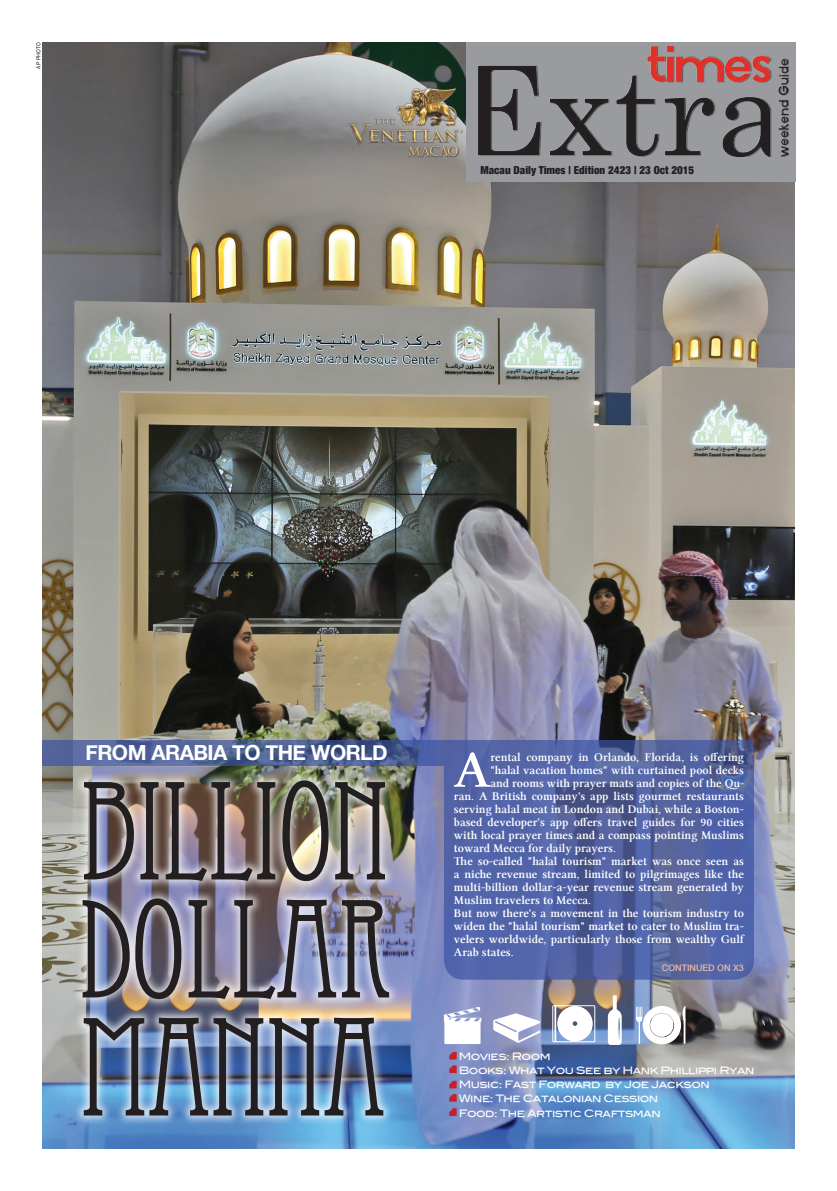
<style>
.page{position:relative;width:837px;height:1191px;background:#fff}
.page>*{position:absolute;margin:0;border:0;box-sizing:border-box;transform-origin:0 0}
.t1{font:137.5px/118px "Eccentric Std";letter-spacing:-.02em;color:#231f20;text-align:justify}
.t2{font:52.2px "Lin Libertine Z";color:#fff}
.t3{font:700 20.8px "Helvetica Neue";letter-spacing:-.025em;color:#fff}
.t4{font:12px "Lin Libertine Z";color:#fff}
.t5{font:900 condensed 11px "Helvetica Neue";color:#231f20}
.t6{font:10.2px/14.4px "Blair Md ITCTT Medium";letter-spacing:-.05em;color:#fff}
.t7{font:500 9px "Helvetica Neue";color:#ecb7a6}
.t8{font:6px "Franklin Gothic";letter-spacing:.025em;color:#231f20}
</style>
<div class="page">
<img style="left:43px;top:42px;width:751px;height:1106px">
<div style="left:466px;top:42px;width:329px;height:139px;background:#999b9e"></div>
<img style="left:341px;top:83px;width:125px;height:83px">
<img style="left:478px;top:46px;width:309px;height:110px">
<svg style="left:449px;top:1094px;width:7px;height:7px"></svg>
<svg style="left:449px;top:1065px;width:7px;height:8px"></svg>
<svg style="left:449px;top:1080px;width:7px;height:8px"></svg>
<svg style="left:449px;top:1052px;width:7px;height:7px"></svg>
<svg style="left:449px;top:1108px;width:7px;height:7px"></svg>
<div style="left:552px;top:1005px;width:43px;height:37px;border:1px solid #fff"></div>
<svg style="left:557px;top:1006px;width:35px;height:35px"></svg>
<div style="left:554px;top:1005px;width:2px;height:37px;border:1px solid #fff"></div>
<svg style="left:635px;top:1005px;width:50px;height:39px"></svg>
<svg style="left:607px;top:995px;width:14px;height:50px"></svg>
<svg style="left:493px;top:1013px;width:47px;height:29px"></svg>
<svg style="left:444px;top:1006px;width:37px;height:38px"></svg>
<svg style="left:444px;top:740px;width:309px;height:239px;background:#5162a2"></svg>
<svg style="left:43px;top:740px;width:401px;height:25px;background:#4e6095"></svg>
<div style="left:72px;top:770px;width:328px;height:356px;background:#fff;opacity:.74"></div>
<p class="t8" style="left:35px;top:69px;width:28px;rotate:-90deg">ap photo</p>
<p class="t5" style="left:480px;top:161px;width:215px">Macau Daily Times | Edition 2423 | 23 Oct 2015</p>
<h3 class="t3" style="left:86px;top:736px;width:303px">FROM ARABIA TO THE WORLD</h3>
<h1 class="t1" style="left:80px;top:774px;width:315px">BILLION DOLLAR MANNA</h1>
<h2 class="t2" style="left:453px;top:739px;width:38px">A</h2>
<p class="t4" style="left:490px;top:750px;width:255px">rental company in Orlando, Florida, is offering</p>
<p class="t4" style="left:490px;top:763px;width:255px">"halal vacation homes" with curtained pool decks</p>
<p class="t4" style="left:490px;top:776px;width:255px">and rooms with prayer mats and copies of the Qu-</p>
<p class="t4" style="left:454px;top:789px;width:291px">ran. A British company's app lists gourmet restaurants</p>
<p class="t4" style="left:454px;top:802px;width:291px">serving halal meat in London and Dubai, while a Boston-</p>
<p class="t4" style="left:454px;top:815px;width:291px">based developer's app offers travel guides for 90 cities</p>
<p class="t4" style="left:454px;top:828px;width:291px">with local prayer times and a compass pointing Muslims</p>
<p class="t4" style="left:454px;top:841px;width:163px">toward Mecca for daily prayers.</p>
<p class="t4" style="left:454px;top:854px;width:291px">The so-called "halal tourism" market was once seen as</p>
<p class="t4" style="left:454px;top:867px;width:291px">a niche revenue stream, limited to pilgrimages like the</p>
<p class="t4" style="left:454px;top:880px;width:291px">multi-billion dollar-a-year revenue stream generated by</p>
<p class="t4" style="left:454px;top:893px;width:139px">Muslim travelers to Mecca.</p>
<p class="t4" style="left:454px;top:906px;width:291px">But now there's a movement in the tourism industry to</p>
<p class="t4" style="left:454px;top:919px;width:291px">widen the "halal tourism" market to cater to Muslim tra-</p>
<p class="t4" style="left:454px;top:932px;width:291px">velers worldwide, particularly those from wealthy Gulf</p>
<p class="t4" style="left:454px;top:945px;width:61px">Arab states.</p>
<p class="t7" style="left:661px;top:960px;width:84px">CONTINUED ON X3</p>
<p class="t6" style="left:458px;top:1048px;width:93px">Movies: Room</p>
<p class="t6" style="left:458px;top:1061px;width:297px">Books: What You See by Hank Phillippi Ryan<br>Music: Fast Forward by Joe Jackson</p>
<p class="t6" style="left:458px;top:1090px;width:201px">Wine: The Catalonian Cession</p>
<p class="t6" style="left:458px;top:1104px;width:203px">Food: The Artistic Craftsman</p>
</div>
